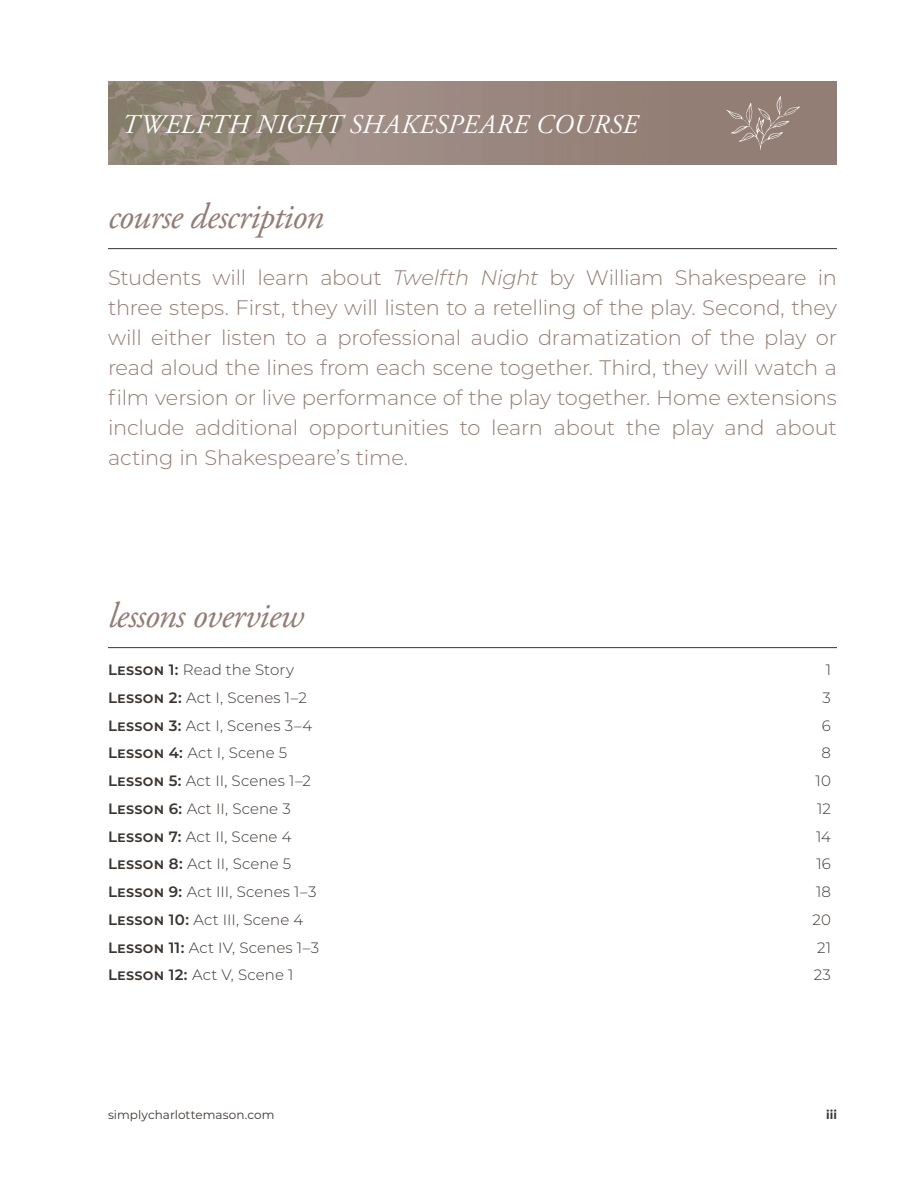
<style>
.page{position:relative;width:918px;height:1188px;background:#fff}
.page>*{position:absolute;margin:0;border:0;box-sizing:border-box;transform-origin:0 0}
.t1{font:italic 36px "Adobe Garamond Pro";letter-spacing:-.025em;color:#937c75}
.t2{font:italic 27px "Adobe Garamond Pro";letter-spacing:.025em;color:#fff}
.t3{font:300 21px/30px "Montserrat";letter-spacing:-.01em;color:#937c75;text-align:justify}
.t4{font:300 15px "Montserrat";letter-spacing:.005em;color:#3b3531}
.t5{font:12px "Montserrat";letter-spacing:.005em;color:#3b3531}
.t6{font:700 12px "Montserrat";color:#3b3531}
.s1{font-style:italic}
.s2{font-weight:600}
</style>
<div class="page">
<img style="left:108px;top:81px;width:729px;height:84px">
<svg style="left:726px;top:96px;width:74px;height:54px;background:#9a887f"></svg>
<hr style="left:108px;top:647px;width:729px;height:1px;background:#3b3531">
<hr style="left:108px;top:248px;width:729px;height:1px;background:#3b3531">
<p class="t2" style="left:122px;top:108px;width:518px">Twelfth Night Shakespeare Course</p>
<h1 class="t1" style="left:108px;top:195px;width:218px">course description</h1>
<p class="t3" style="left:108px;top:262px;width:731px">Students will learn about <span class="s1">Twelfth Night</span> by William Shakespeare in three steps. First, they will listen to a retelling of the play. Second, they will either listen to a professional audio dramatization of the play or read aloud the lines from each scene together. Third, they will watch a film version or live performance of the play together. Home extensions include additional opportunities to learn about the play and about acting in Shakespeare’s time.</p>
<h1 class="t1" style="left:108px;top:594px;width:198px">lessons overview</h1>
<p class="t4" style="left:108px;top:659px;width:187px"><span class="s2">Lesson 1:</span> Read the Story</p>
<p class="t4" style="left:826px;top:659px;width:7px">1</p>
<p class="t4" style="left:108px;top:687px;width:200px"><span class="s2">Lesson 2:</span> Act I, Scenes 1–2</p>
<p class="t4" style="left:823px;top:687px;width:10px">3</p>
<p class="t4" style="left:108px;top:715px;width:206px"><span class="s2">Lesson 3:</span> Act I, Scenes 3–4</p>
<p class="t4" style="left:822px;top:715px;width:11px">6</p>
<p class="t4" style="left:108px;top:743px;width:181px"><span class="s2">Lesson 4:</span> Act I, Scene 5</p>
<p class="t4" style="left:822px;top:743px;width:11px">8</p>
<p class="t4" style="left:108px;top:770px;width:205px"><span class="s2">Lesson 5:</span> Act II, Scenes 1–2</p>
<p class="t4" style="left:816px;top:770px;width:17px">10</p>
<p class="t4" style="left:108px;top:798px;width:184px"><span class="s2">Lesson 6:</span> Act II, Scene 3</p>
<p class="t4" style="left:817px;top:798px;width:15px">12</p>
<p class="t4" style="left:108px;top:826px;width:185px"><span class="s2">Lesson 7:</span> Act II, Scene 4</p>
<p class="t4" style="left:816px;top:826px;width:16px">14</p>
<p class="t4" style="left:108px;top:854px;width:185px"><span class="s2">Lesson 8:</span> Act II, Scene 5</p>
<p class="t4" style="left:816px;top:854px;width:16px">16</p>
<p class="t4" style="left:108px;top:881px;width:210px"><span class="s2">Lesson 9:</span> Act III, Scenes 1–3</p>
<p class="t4" style="left:816px;top:881px;width:16px">18</p>
<p class="t4" style="left:108px;top:909px;width:197px"><span class="s2">Lesson 10:</span> Act III, Scene 4</p>
<p class="t4" style="left:813px;top:909px;width:20px">20</p>
<p class="t4" style="left:108px;top:937px;width:213px"><span class="s2">Lesson 11:</span> Act IV, Scenes 1–3</p>
<p class="t4" style="left:817px;top:937px;width:15px">21</p>
<p class="t4" style="left:108px;top:965px;width:187px"><span class="s2">Lesson 12:</span> Act V, Scene 1</p>
<p class="t4" style="left:814px;top:965px;width:19px">23</p>
<p class="t5" style="left:108px;top:1106px;width:168px">simplycharlottemason.com</p>
<p class="t6" style="left:826px;top:1106px;width:13px">iii</p>
</div>
